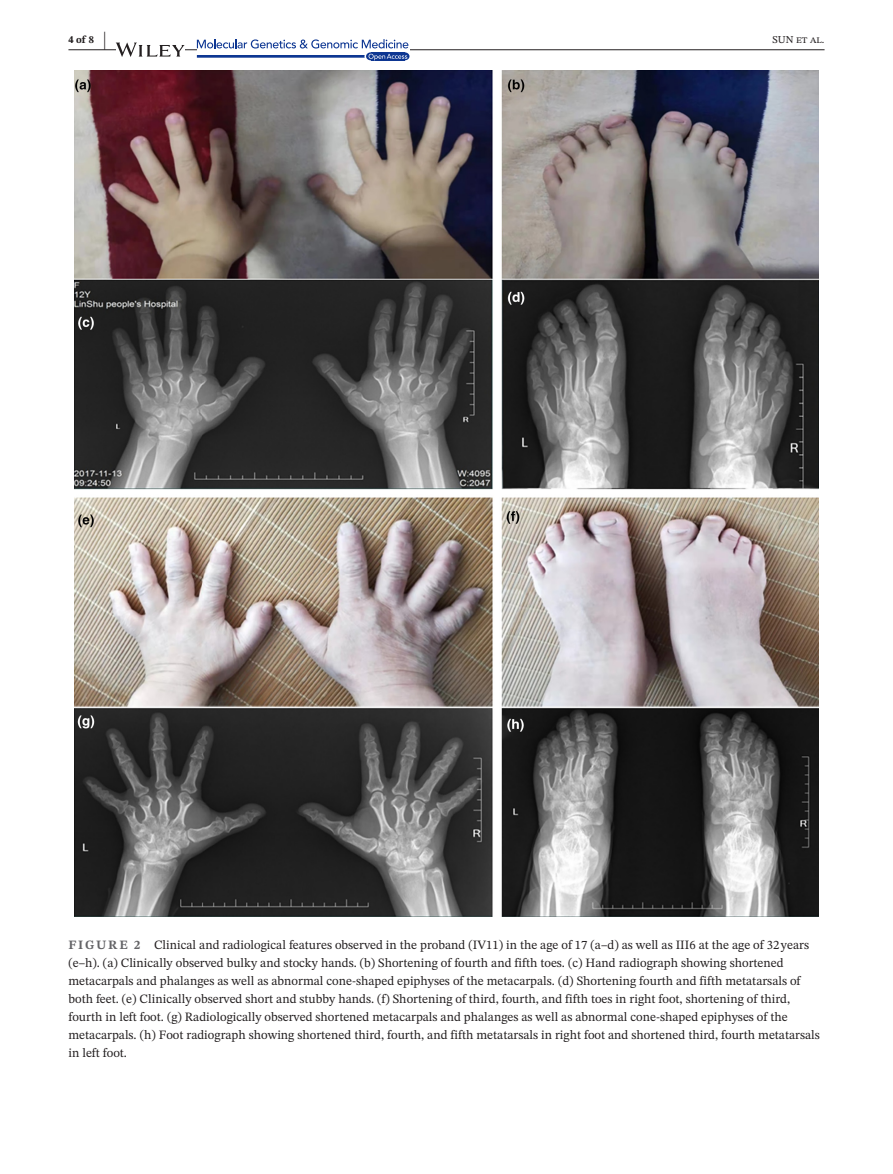
<style>
.page{position:relative;width:893px;height:1174px;background:#fff}
.page>*{position:absolute;margin:0;border:0;box-sizing:border-box;transform-origin:0 0}
.t1{font:12.75px/18px "STIX Two Text";color:#231f20}
.t2{font:10.5px "STIX Two Text";color:#231f20}
.t3{font:700 10.5px "STIX Two Text";color:#231f20}
.s1{font-size:21px}
.s2{font-weight:700;color:#636366}
</style>
<div class="page">
<hr style="left:68px;top:49px;width:756px;height:1px;background:#231f20">
<svg style="left:116px;top:43px;width:69px;height:14px"></svg>
<svg style="left:197px;top:39px;width:211px;height:21px"></svg>
<img style="left:74px;top:70px;width:744px;height:846px">
<p class="t3" style="left:68px;top:32px;width:39px">4 of 8 <span class="s1">|</span></p>
<p class="t2" style="left:773px;top:32px;width:53px">SUN et al.</p>
<p class="t1" style="left:68px;top:935px;width:753px"><span class="s2">FIGURE 2</span> Clinical and radiological features observed in the proband (IV11) in the age of 17 (a–d) as well as III6 at the age of 32 years (e–h). (a) Clinically observed bulky and stocky hands. (b) Shortening of fourth and fifth toes. (c) Hand radiograph showing shortened metacarpals and phalanges as well as abnormal cone-shaped epiphyses of the metacarpals. (d) Shortening fourth and fifth metatarsals of both feet. (e) Clinically observed short and stubby hands. (f) Shortening of third, fourth, and fifth toes in right foot, shortening of third, fourth in left foot. (g) Radiologically observed shortened metacarpals and phalanges as well as abnormal cone-shaped epiphyses of the metacarpals. (h) Foot radiograph showing shortened third, fourth, and fifth metatarsals in right foot and shortened third, fourth metatarsals in left foot.</p>
</div>
